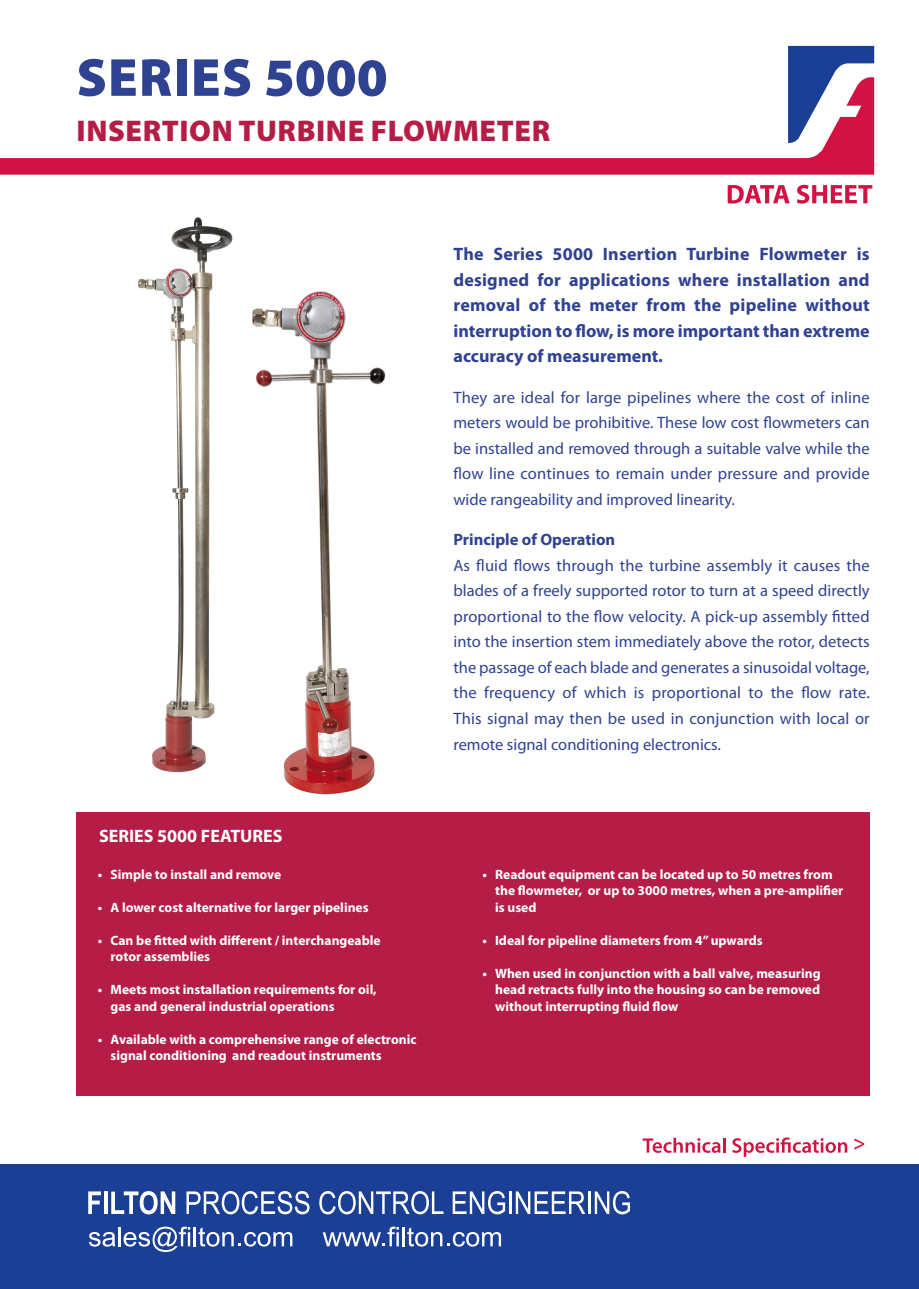
<style>
.page{position:relative;width:919px;height:1289px;background:#fff}
.page>*{position:absolute;margin:0;border:0;box-sizing:border-box;transform-origin:0 0}
.t1{font:900 54px "Myriad Pro";letter-spacing:.02em;color:#2f4291}
.t2{font:900 30px "Myriad Pro";letter-spacing:.02em;color:#b51d46}
.t3{font:700 18px/25.5px "Myriad Pro";color:#2f4291;text-align:justify}
.t4{font:700 18px "Myriad Pro";color:#fff}
.t5{font:16.5px/25.5px "Myriad Pro";color:#2f4291;text-align:justify}
.t6{font:700 16.5px "Myriad Pro";color:#2f4291}
.t7{font:700 13.5px/16.5px "Myriad Pro";color:#fff}
</style>
<div class="page">
<img style="left:138px;top:217px;width:95px;height:556px">
<img style="left:252px;top:291px;width:134px;height:504px">
<svg style="left:788px;top:46px;width:86px;height:29px"></svg>
<svg style="left:0;top:75px;width:874px;height:100px"></svg>
<svg style="left:727px;top:185px;width:62px;height:18px"></svg>
<svg style="left:797px;top:185px;width:75px;height:19px"></svg>
<div style="left:0;top:1164px;width:918px;height:124px;background:#1b3f94"></div>
<svg style="left:89px;top:1232px;width:26px;height:14px"></svg>
<hr style="left:118px;top:1226px;width:3px;height:20px;background:#fff">
<svg style="left:123px;top:1226px;width:67px;height:25px"></svg>
<hr style="left:194px;top:1226px;width:2px;height:20px;background:#fff">
<svg style="left:198px;top:1227px;width:94px;height:19px"></svg>
<svg style="left:322px;top:1226px;width:77px;height:20px"></svg>
<hr style="left:402px;top:1226px;width:3px;height:20px;background:#fff">
<svg style="left:407px;top:1227px;width:94px;height:19px"></svg>
<svg style="left:642px;top:1137px;width:83px;height:15px"></svg>
<svg style="left:732px;top:1137px;width:115px;height:19px"></svg>
<svg style="left:854px;top:1138px;width:10px;height:11px"></svg>
<svg style="left:88px;top:1191px;width:13px;height:22px"></svg>
<hr style="left:104px;top:1191px;width:4px;height:22px;background:#fff">
<svg style="left:111px;top:1191px;width:64px;height:23px"></svg>
<svg style="left:186px;top:1191px;width:123px;height:23px"></svg>
<svg style="left:319px;top:1191px;width:124px;height:23px"></svg>
<svg style="left:452px;top:1191px;width:53px;height:23px"></svg>
<hr style="left:509px;top:1191px;width:2px;height:22px;background:#fff">
<svg style="left:515px;top:1191px;width:70px;height:22px"></svg>
<hr style="left:588px;top:1191px;width:2px;height:22px;background:#fff">
<svg style="left:594px;top:1191px;width:36px;height:23px"></svg>
<div style="left:77px;top:812px;width:792px;height:283px;background:#b51d46"></div>
<h1 class="t1" style="left:77px;top:46px;width:312px">SERIES 5000</h1>
<h2 class="t2" style="left:77px;top:113px;width:475px">INSERTION TURBINE FLOWMETER</h2>
<p class="t4" style="left:99px;top:829px;width:185px">SERIES 5000 FEATURES</p>
<p class="t7" style="left:98px;top:867px;width:185px">• Simple to install and remove</p>
<p class="t7" style="left:98px;top:900px;width:272px">• A lower cost alternative for larger pipelines</p>
<p class="t7" style="left:111px;top:933px;width:271px;text-indent:-13px">• Can be fitted with different / interchangeable rotor assemblies</p>
<p class="t7" style="left:111px;top:982px;width:267px;text-indent:-13px">• Meets most installation requirements for oil, gas and general industrial operations</p>
<p class="t7" style="left:111px;top:1032px;width:307px;text-indent:-13px">• Available with a comprehensive range of electronic signal conditioning and readout instruments</p>
<p class="t3" style="left:453px;top:243px;width:418px">The Series 5000 Insertion Turbine Flowmeter is designed for applications where installation and removal of the meter from the pipeline without interruption to flow, is more important than extreme accuracy of measurement.</p>
<p class="t5" style="left:453px;top:386px;width:417px">They are ideal for large pipelines where the cost of inline meters would be prohibitive. These low cost flowmeters can be installed and removed through a suitable valve while the flow line continues to remain under pressure and provide wide rangeability and improved linearity.</p>
<p class="t6" style="left:453px;top:533px;width:163px">Principle of Operation</p>
<p class="t5" style="left:453px;top:554px;width:418px">As fluid flows through the turbine assembly it causes the blades of a freely supported rotor to turn at a speed directly proportional to the flow velocity. A pick-up assembly fitted into the insertion stem immediately above the rotor, detects the passage of each blade and generates a sinusoidal voltage, the frequency of which is proportional to the flow rate.<br>This signal may then be used in conjunction with local or remote signal conditioning electronics.</p>
<p class="t7" style="left:495px;top:867px;width:349px;text-indent:-13px">• Readout equipment can be located up to 50 metres from the flowmeter, or up to 3000 metres, when a pre-amplifier is used</p>
<p class="t7" style="left:482px;top:933px;width:282px">• Ideal for pipeline diameters from 4” upwards</p>
<p class="t7" style="left:495px;top:966px;width:327px;text-align:justify;text-indent:-13px">• When used in conjunction with a ball valve, measuring head retracts fully into the housing so can be removed without interrupting fluid flow</p>
</div>
